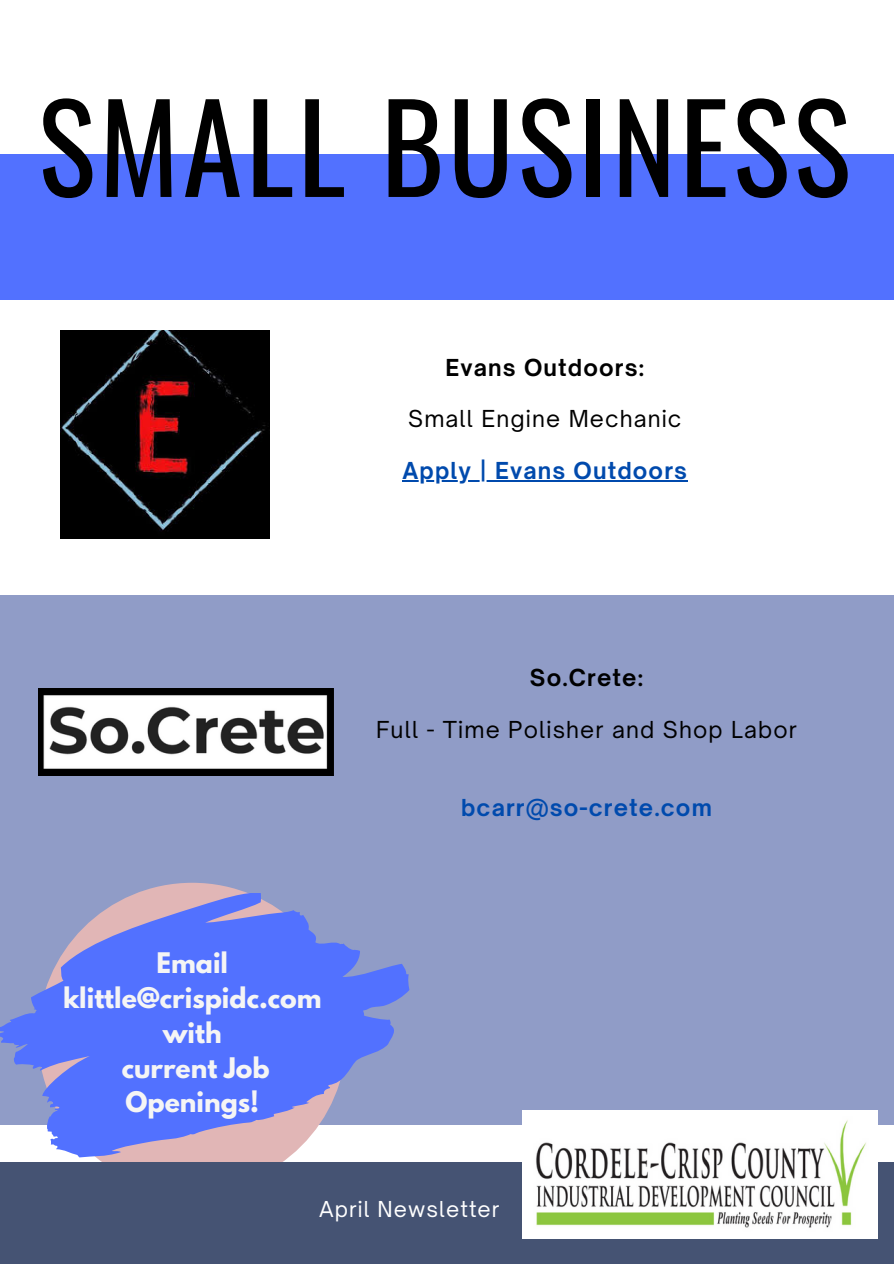
<style>
.page{position:relative;width:894px;height:1264px;background:#fff}
.page>*{position:absolute;margin:0;border:0;box-sizing:border-box;transform-origin:0 0}
.t1{font:120.6px "Oswald";letter-spacing:.03em;color:#000}
.t2{font:700 25.05px/34.8px "League Spartan";color:#f5f5f5;text-align:center}
.t3{font:22.35px "Open Sauce One";letter-spacing:.05em;color:#000}
.t4{font:700 22.35px "Open Sauce One";letter-spacing:.05em;color:#004aad}
.t5{font:700 22.35px "Open Sauce One";letter-spacing:.05em;color:#000}
.t6{font:21px "Open Sauce One";letter-spacing:.05em;color:#fff}
</style>
<div class="page">
<div style="left:0;top:595px;width:893px;height:529px;background:#909cc7"></div>
<svg style="left:0;top:892px;width:409px;height:265px;fill:#5271ff"></svg>
<div style="left:0;top:154px;width:893px;height:145px;background:#5271ff"></div>
<div style="left:0;top:1161px;width:893px;height:102px;background:#455373"></div>
<img style="left:522px;top:1110px;width:355px;height:128px">
<img style="left:61px;top:330px;width:208px;height:208px">
<img style="left:38px;top:688px;width:295px;height:87px">
<hr style="left:402px;top:480px;width:286px;height:1px;background:#004aad">
<h1 class="t1" style="left:38px;top:53px;width:813px">SMALL BUSINESS</h1>
<p class="t5" style="left:445px;top:353px;width:200px">Evans Outdoors:</p>
<p class="t3" style="left:408px;top:405px;width:275px">Small Engine Mechanic</p>
<p class="t4" style="left:402px;top:457px;width:286px">Apply | Evans Outdoors</p>
<p class="t5" style="left:530px;top:664px;width:114px">So.Crete:</p>
<p class="t3" style="left:376px;top:715px;width:422px">Full - Time Polisher and Shop Labor</p>
<p class="t2" style="left:63px;top:948px;width:260px">Email klittle@crispidc.com with<br>current Job<br>Openings!</p>
<p class="t4" style="left:461px;top:793px;width:252px">bcarr@so-crete.com</p>
<p class="t6" style="left:319px;top:1195px;width:182px">April Newsletter</p>
</div>
